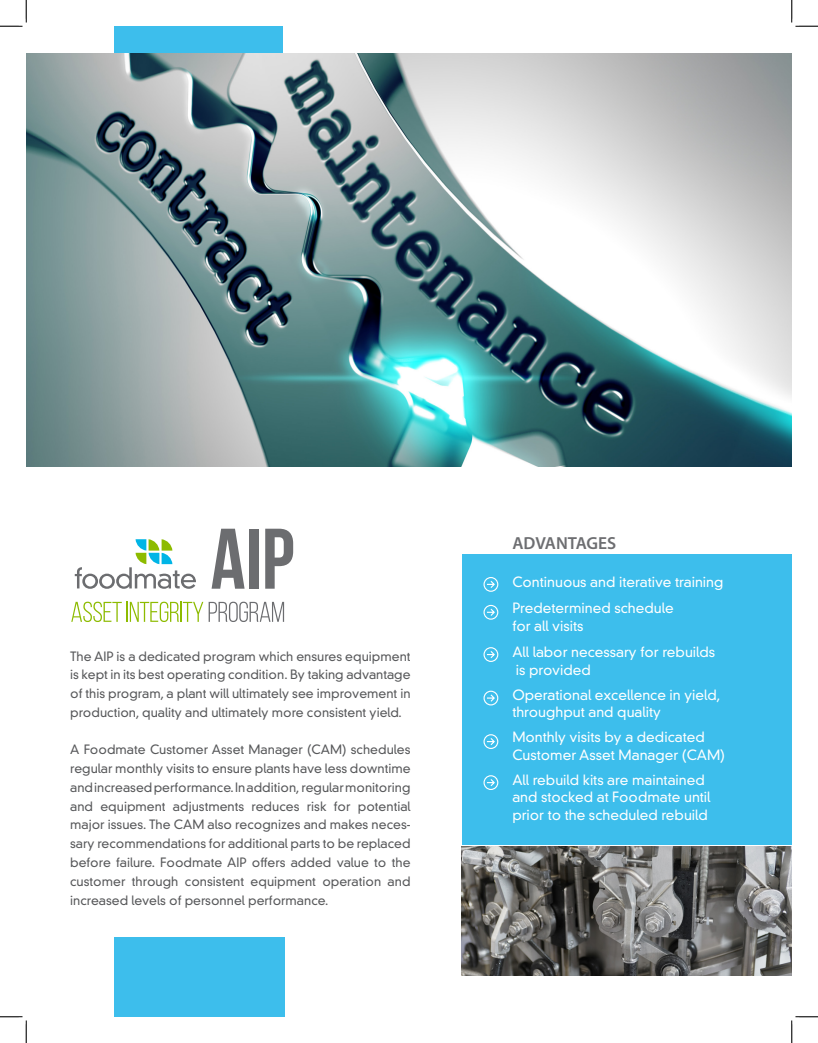
<style>
.page{position:relative;width:818px;height:1043px;background:#fff}
.page>*{position:absolute;margin:0;border:0;box-sizing:border-box;transform-origin:0 0}
.Title_36pt{font:600 17.5px "Myriad Pro";color:#6d6e71}
.t1{font:300 13.75px "DIN Neuzeit Grotesk Std";color:#fff}
.t2{font:300 12.5px/18.8px "DIN Neuzeit Grotesk Std";color:#57585a;text-align:justify}
</style>
<div class="page">
<div style="left:114px;top:26px;width:168px;height:27px;background:#3dbeec"></div>
<div style="left:114px;top:936px;width:171px;height:80px;background:#3dbeec"></div>
<svg style="left:211px;top:528px;width:33px;height:60px"></svg>
<div style="left:249px;top:528px;width:9px;height:60px;background:#6c6d70"></div>
<svg style="left:265px;top:528px;width:28px;height:60px"></svg>
<svg style="left:71px;top:601px;width:213px;height:21px"></svg>
<svg style="left:75px;top:539px;width:121px;height:50px"></svg>
<div style="left:462px;top:555px;width:329px;height:289px;background:#3dbeec"></div>
<svg style="left:483px;top:577px;width:16px;height:15px"></svg>
<svg style="left:483px;top:604px;width:16px;height:16px"></svg>
<svg style="left:483px;top:647px;width:16px;height:15px"></svg>
<svg style="left:483px;top:690px;width:16px;height:16px"></svg>
<svg style="left:483px;top:734px;width:16px;height:15px"></svg>
<svg style="left:483px;top:775px;width:16px;height:15px"></svg>
<img style="left:26px;top:53px;width:765px;height:413px">
<img style="left:462px;top:846px;width:329px;height:129px">
<svg style="left:0;top:0;width:27px;height:27px"></svg>
<svg style="left:0;top:1016px;width:27px;height:26px"></svg>
<svg style="left:791px;top:0;width:27px;height:27px"></svg>
<svg style="left:791px;top:1016px;width:27px;height:26px"></svg>
<p class="t2" style="left:70px;top:647px;width:342px">The AIP is a dedicated program which ensures equipment is kept in its best operating condition. By taking advantage of this program, a plant will ultimately see improvement in production, quality and ultimately more consistent yield.</p>
<p class="t2" style="left:70px;top:740px;width:342px">A Foodmate Customer Asset Manager (CAM) schedules regular monthly visits to ensure plants have less downtime and increased performance. In addition, regular monitoring and equipment adjustments reduces risk for potential major issues. The CAM also recognizes and makes neces&shy;sary recommendations for additional parts to be replaced before failure. Foodmate AIP offers added value to the customer through consistent equipment operation and increased levels of personnel performance.</p>
<p class="Title_36pt" style="left:512px;top:532px;width:105px">ADVANTAGES</p>
<p class="t1" style="left:512px;top:574px;width:213px">Continuous and iterative training</p>
<p class="t1" style="left:512px;top:600px;width:163px">Predetermined schedule</p>
<p class="t1" style="left:512px;top:617px;width:73px">for all visits</p>
<p class="t1" style="left:512px;top:644px;width:204px">All labor necessary for rebuilds</p>
<p class="t1" style="left:516px;top:661px;width:77px">is provided</p>
<p class="t1" style="left:512px;top:686px;width:209px">Operational excellence in yield,</p>
<p class="t1" style="left:512px;top:704px;width:150px">throughput and quality</p>
<p class="t1" style="left:512px;top:729px;width:194px">Monthly visits by a dedicated</p>
<p class="t1" style="left:512px;top:746px;width:214px">Customer Asset Manager (CAM)</p>
<p class="t1" style="left:512px;top:771px;width:194px">All rebuild kits are maintained</p>
<p class="t1" style="left:512px;top:789px;width:200px">and stocked at Foodmate until</p>
<p class="t1" style="left:512px;top:806px;width:197px">prior to the scheduled rebuild</p>
</div>
